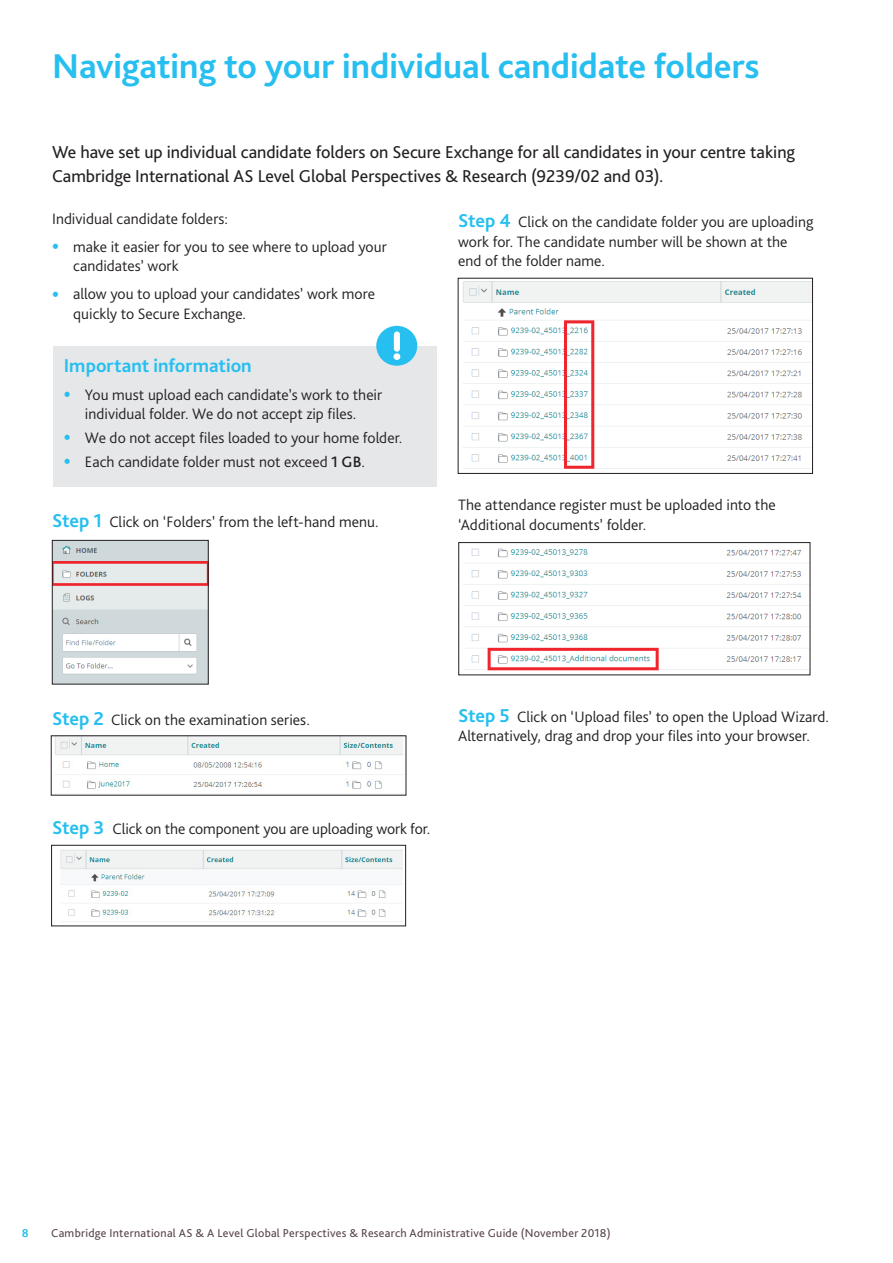
<style>
.page{position:relative;width:893px;height:1263px;background:#fff}
.page>*{position:absolute;margin:0;border:0;box-sizing:border-box;transform-origin:0 0}
.Main_heading{font:700 36px "Bliss Pro";letter-spacing:-.005em;color:#26bff0}
.Subheading_1{font:700 19.5px "Bliss Pro";color:#26bff0}
.Introduction{font:18px/24px "Bliss Pro";letter-spacing:-.005em;color:#231f20}
.Body_copy{font:300 15.75px/19.5px "Bliss Pro";color:#231f20}
.Subheading_1-2{font:300 15.75px/19.5px "Bliss Pro";color:#231f20}
.t1{font:12px "Bliss Pro";letter-spacing:.025em;color:#57434d}
.t2{font:700 12px "Bliss Pro";color:#26bff0}
.s1{font-weight:700;font-size:21px;color:#26bff0}
.s2{font-weight:500}
.s3{font-weight:700;font-size:19.5px;color:#26bff0}
</style>
<div class="page">
<img style="left:463px;top:548px;width:345px;height:123px">
<div style="left:459px;top:542px;width:351px;height:133px;border:1px solid #231f20"></div>
<img style="left:463px;top:281px;width:348px;height:188px">
<div style="left:458px;top:278px;width:355px;height:196px;border:1px solid #231f20"></div>
<img style="left:60px;top:849px;width:343px;height:73px">
<div style="left:51px;top:845px;width:355px;height:81px;border:1px solid #231f20"></div>
<img style="left:55px;top:738px;width:348px;height:51px">
<img style="left:54px;top:542px;width:152px;height:140px">
<div style="left:52px;top:540px;width:156px;height:144px;border:1px solid #231f20"></div>
<div style="left:53px;top:346px;width:384px;height:140px;background:#e6e7e9"></div>
<div style="left:376px;top:326px;width:41px;height:40px;background:#26bff0;border-radius:50%"></div>
<svg style="left:393px;top:331px;width:7px;height:29px"></svg>
<p class="Main_heading" style="left:52px;top:44px;width:709px">Navigating to your individual candidate folders</p>
<p class="Introduction" style="left:52px;top:140px;width:745px">We have set up individual candidate folders on Secure Exchange for all candidates in your centre taking<br>Cambridge International AS Level Global Perspectives &amp; Research (9239/02 and 03).</p>
<p class="Body_copy" style="left:52px;top:208px;width:177px">Individual candidate folders:</p>
<p class="Body_copy" style="left:73px;top:236px;width:315px;text-indent:-21px"><span class="s1">•</span> make it easier for you to see where to upload your candidates’ work</p>
<p class="Body_copy" style="left:73px;top:284px;width:303px;text-indent:-21px"><span class="s1">•</span> allow you to upload your candidates’ work more quickly to Secure Exchange.</p>
<p class="Subheading_1" style="left:64px;top:353px;width:190px">Important information</p>
<p class="Body_copy" style="left:64px;top:384px;width:320px;text-align:center"><span class="s1">•</span> You must upload each candidate’s work to their individual folder. We do not accept zip files.</p>
<p class="Body_copy" style="left:64px;top:428px;width:340px"><span class="s1">•</span> We do not accept files loaded to your home folder.</p>
<p class="Body_copy" style="left:64px;top:451px;width:303px"><span class="s1">•</span> Each candidate folder must not exceed <span class="s2">1 GB</span>.</p>
<p class="Subheading_1-2" style="left:52px;top:512px;width:328px"><span class="s3">Step 1</span> Click on ‘Folders’ from the left-hand menu.</p>
<p class="Subheading_1-2" style="left:458px;top:212px;width:357px"><span class="s3">Step 4</span> Click on the candidate folder you are uploading work for. The candidate number will be shown at the end of the folder name.</p>
<p class="Body_copy" style="left:458px;top:495px;width:319px">The attendance register must be uploaded into the ‘Additional documents’ folder.</p>
<p class="Subheading_1-2" style="left:52px;top:710px;width:259px"><span class="s3">Step 2</span> Click on the examination series.</p>
<p class="Subheading_1-2" style="left:458px;top:707px;width:372px"><span class="s3">Step 5</span> Click on ‘Upload files’ to open the Upload Wizard.<br>Alternatively, drag and drop your files into your browser.</p>
<p class="Subheading_1-2" style="left:52px;top:819px;width:380px"><span class="s3">Step 3</span> Click on the component you are uploading work for.</p>
<p class="t2" style="left:22px;top:1226px;width:8px">8</p>
<p class="t1" style="left:51px;top:1226px;width:561px">Cambridge International AS &amp; A Level Global Perspectives &amp; Research Administrative Guide (November 2018)</p>
</div>
